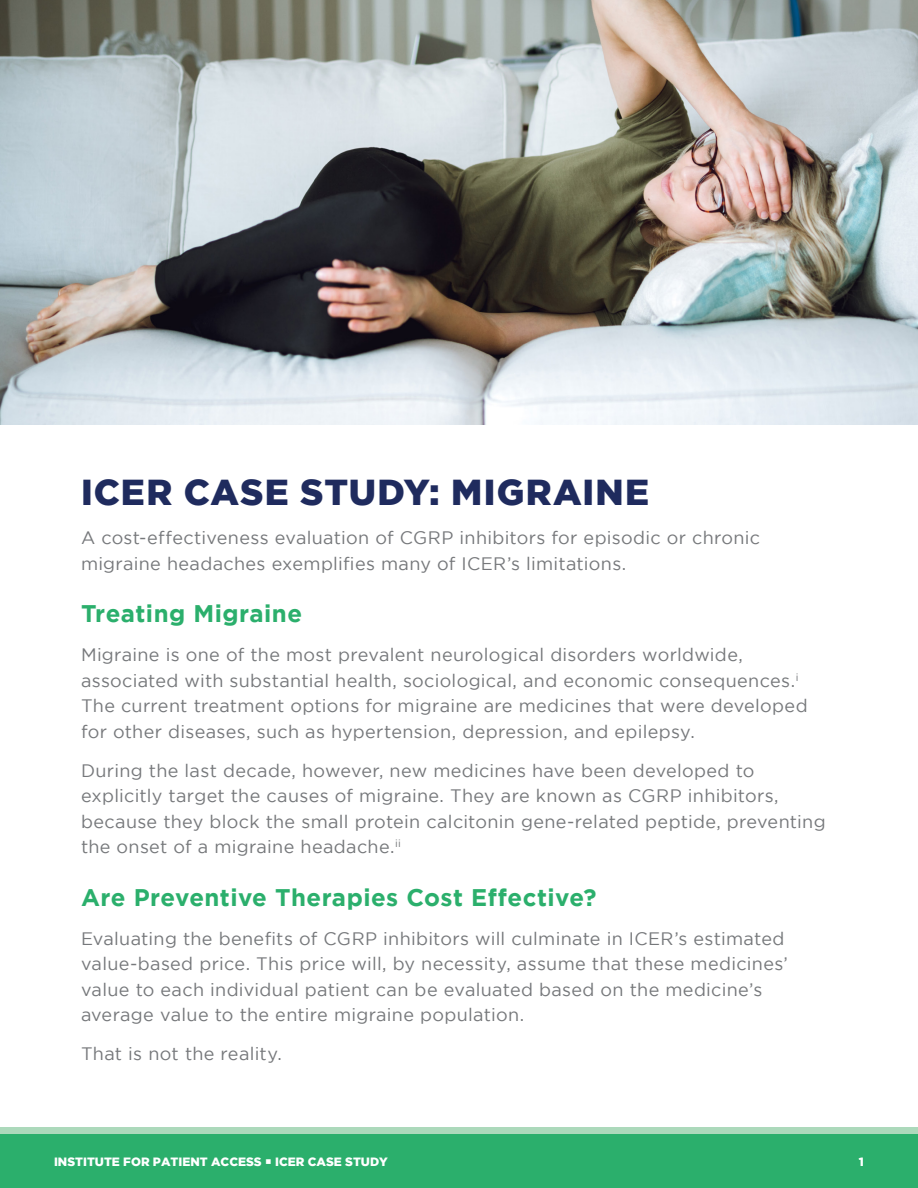
<style>
.page{position:relative;width:918px;height:1188px;background:#fff}
.page>*{position:absolute;margin:0;border:0;box-sizing:border-box;transform-origin:0 0}
.t1{font:900 36px "Gotham";letter-spacing:.03em;color:#1f2b5e}
.t2{font:700 24px "Gotham";letter-spacing:.02em;color:#2baf6c}
.t3{font:18px/25.5px "Gotham";letter-spacing:.015em;color:#76787b}
.t4{font:900 12px "Gotham";color:#fff}
</style>
<div class="page">
<div style="left:1px;top:1127px;width:917px;height:7px;background:#acd9bb"></div>
<div style="left:0;top:1134px;width:918px;height:54px;background:#2baf6c"></div>
<img style="left:0;top:0;width:918px;height:425px">
<p class="t1" style="left:81px;top:472px;width:570px">ICER CASE STUDY: MIGRAINE</p>
<p class="t3" style="left:81px;top:525px;width:681px">A cost-effectiveness evaluation of CGRP inhibitors for episodic or chronic migraine headaches exemplifies many of ICER’s limitations.</p>
<p class="t2" style="left:81px;top:600px;width:223px">Treating Migraine</p>
<p class="t3" style="left:81px;top:642px;width:728px">Migraine is one of the most prevalent neurological disorders worldwide, associated with substantial health, sociological, and economic consequences.<sup>i </sup>The current treatment options for migraine are medicines that were developed for other diseases, such as hypertension, depression, and epilepsy.</p>
<p class="t3" style="left:81px;top:757px;width:746px">During the last decade, however, new medicines have been developed to explicitly target the causes of migraine. They are known as CGRP inhibitors, because they block the small protein calcitonin gene-related peptide, preventing the onset of a migraine headache.<sup>ii</sup></p>
<p class="t2" style="left:81px;top:883px;width:517px">Are Preventive Therapies Cost Effective?</p>
<p class="t3" style="left:81px;top:925px;width:709px">Evaluating the benefits of CGRP inhibitors will culminate in ICER’s estimated value-based price. This price will, by necessity, assume that these medicines’ value to each individual patient can be evaluated based on the medicine’s average value to the entire migraine population.</p>
<p class="t3" style="left:81px;top:1041px;width:202px">That is not the reality.</p>
<p class="t4" style="left:54px;top:1154px;width:335px">INSTITUTE FOR PATIENT ACCESS ○ ICER CASE STUDY</p>
<p class="t4" style="left:859px;top:1154px;width:7px">1</p>
</div>
